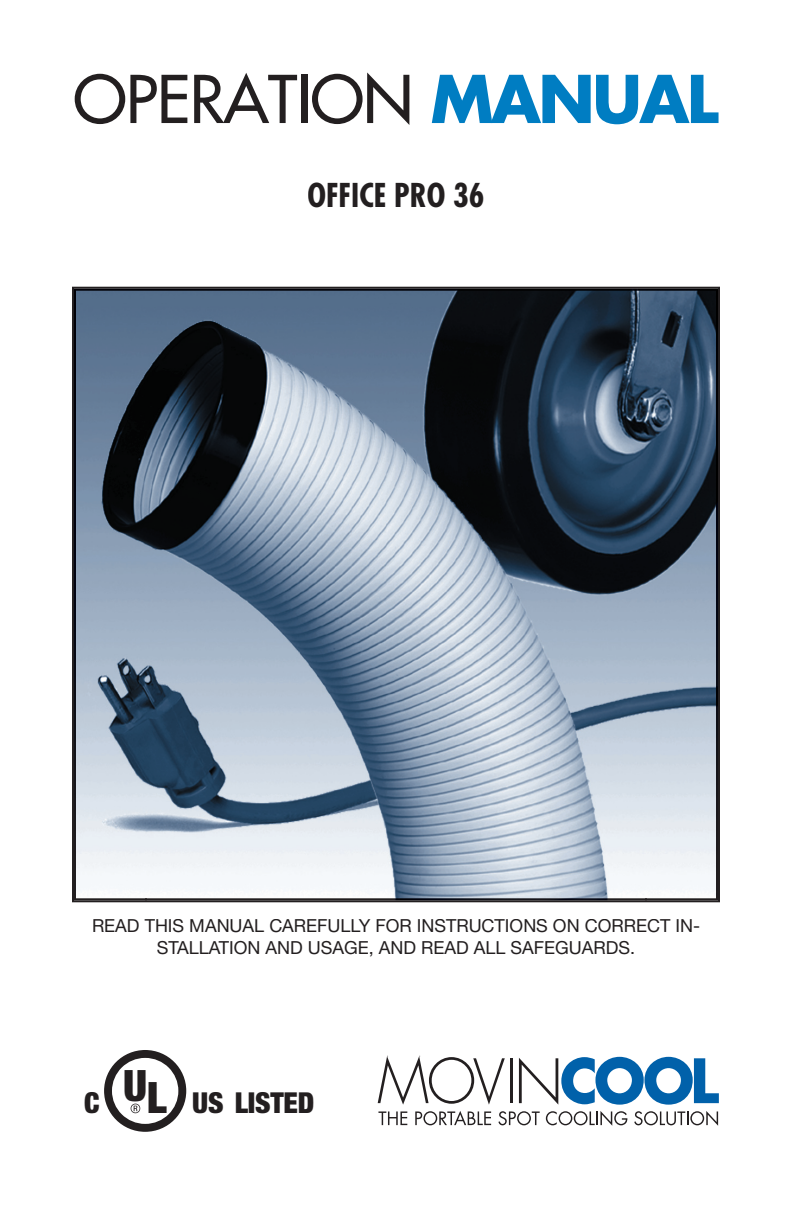
<style>
.page{position:relative;width:792px;height:1224px;background:#fff}
.page>*{position:absolute;margin:0;border:0;box-sizing:border-box;transform-origin:0 0}
.t1{font:64px "Futura";letter-spacing:-.01em;color:#231f20}
.t2{font:700 condensed 32px "Futura";color:#231f20}
.t3{font:900 condensed 28.8px "Helvetica Neue";letter-spacing:-.01em;color:#231f20}
.t4{font:18px/21.6px "Helvetica Neue";color:#231f20;text-align:center}
.s1{font-weight:700;color:#007dc2}
.s2{font-size:43.4px}
</style>
<div class="page">
<svg style="left:72px;top:287px;width:648px;height:615px;background:#798899"></svg>
<img style="left:74px;top:289px;width:644px;height:68px">
<img style="left:74px;top:356px;width:72px;height:544px">
<img style="left:646px;top:356px;width:72px;height:544px">
<img style="left:145px;top:832px;width:502px;height:68px">
<svg style="left:378px;top:1056px;width:127px;height:49px"></svg>
<hr style="left:510px;top:1058px;width:2px;height:45px;background:#231f20">
<svg style="left:519px;top:1057px;width:200px;height:48px"></svg>
<svg style="left:378px;top:1111px;width:29px;height:14px"></svg>
<svg style="left:415px;top:1111px;width:76px;height:14px"></svg>
<svg style="left:498px;top:1111px;width:42px;height:14px"></svg>
<svg style="left:546px;top:1111px;width:81px;height:15px"></svg>
<svg style="left:634px;top:1111px;width:84px;height:15px"></svg>
<svg style="left:104px;top:1050px;width:82px;height:82px"></svg>
<h1 class="t1" style="left:73px;top:59px;width:647px">OPERATION <span class="s1">MANUAL</span></h1>
<h2 class="t2" style="left:307px;top:175px;width:179px">OFFICE PRO 36</h2>
<p class="t4" style="left:92px;top:915px;width:610px">READ THIS MANUAL CAREFULLY FOR INSTRUCTIONS ON CORRECT IN-<br>STALLATION AND USAGE, AND READ ALL SAFEGUARDS.</p>
<h3 class="t3" style="left:84px;top:1085px;width:232px">C <sup>U</sup><span class="s2">L</span> US LISTED</h3>
</div>
